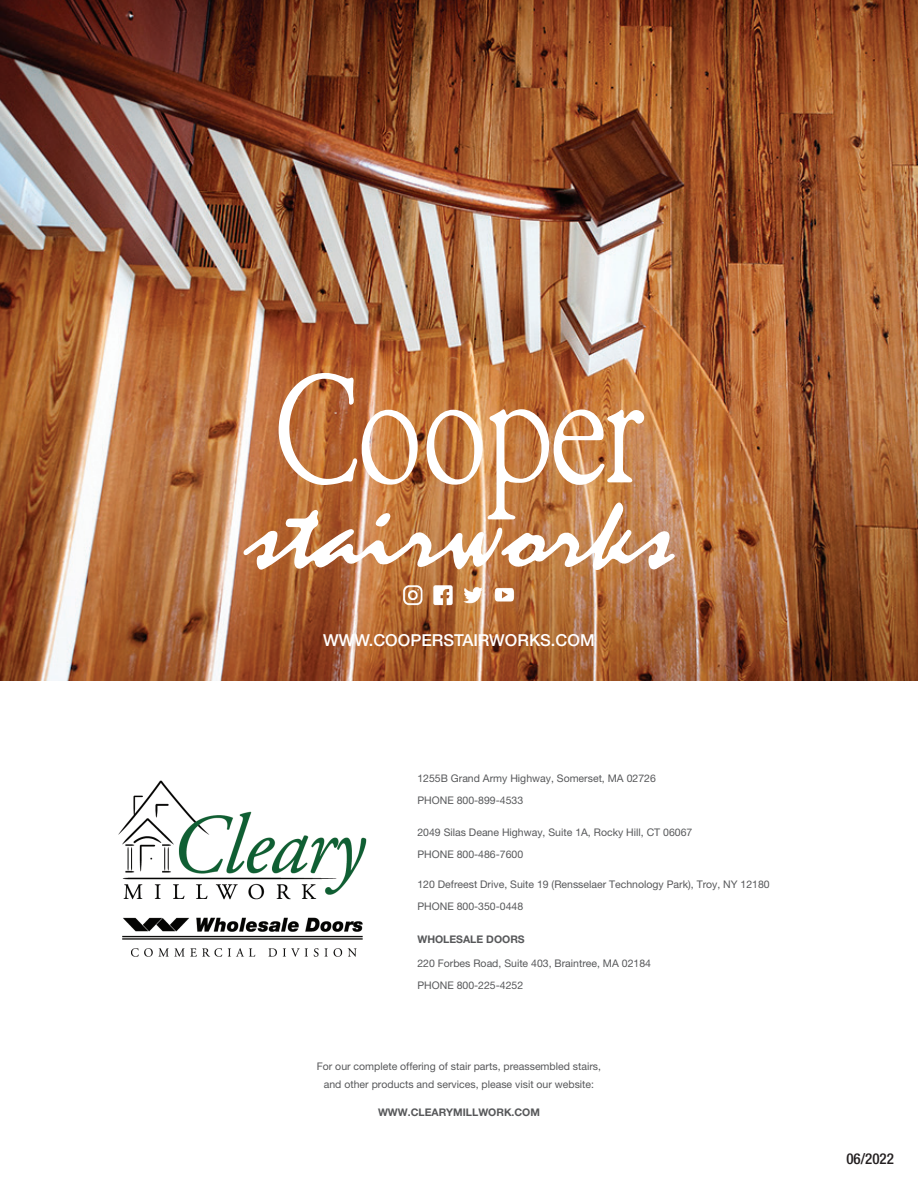
<style>
.page{position:relative;width:918px;height:1188px;background:#fff}
.page>*{position:absolute;margin:0;border:0;box-sizing:border-box;transform-origin:0 0}
.t1{font:500 16.5px "Helvetica Neue LT Pro";color:#fff}
.Body_PP{font:500 condensed 15px "Helvetica Neue LT Pro";color:#231f20}
.t2{font:10.5px/18.3px "Helvetica Neue LT Pro";color:#57585a;text-align:center}
.t3{font:700 10.5px "Helvetica Neue LT Pro";color:#57585a}
</style>
<div class="page">
<img style="left:0;top:0;width:918px;height:681px">
<svg style="left:242px;top:373px;width:434px;height:196px"></svg>
<img style="left:403px;top:586px;width:112px;height:22px">
<img style="left:118px;top:780px;width:249px;height:177px">
<p class="t1" style="left:323px;top:631px;width:273px">WWW.COOPERSTAIRWORKS.COM</p>
<p class="t2" style="left:417px;top:769px;width:240px">1255B Grand Army Highway, Somerset, MA 02726</p>
<p class="t2" style="left:417px;top:791px;width:107px">PHONE 800-899-4533</p>
<p class="t2" style="left:417px;top:823px;width:276px">2049 Silas Deane Highway, Suite 1A, Rocky Hill, CT 06067</p>
<p class="t2" style="left:417px;top:845px;width:107px">PHONE 800-486-7600</p>
<p class="t2" style="left:417px;top:875px;width:354px">120 Defreest Drive, Suite 19 (Rensselaer Technology Park), Troy, NY 12180</p>
<p class="t2" style="left:417px;top:897px;width:107px">PHONE 800-350-0448</p>
<p class="t3" style="left:417px;top:933px;width:109px">WHOLESALE DOORS</p>
<p class="t2" style="left:417px;top:954px;width:235px">220 Forbes Road, Suite 403, Braintree, MA 02184</p>
<p class="t2" style="left:417px;top:976px;width:107px">PHONE 800-225-4252</p>
<p class="t2" style="left:317px;top:1057px;width:286px">For our complete offering of stair parts, preassembled stairs, and other products and services, please visit our website:</p>
<p class="t3" style="left:378px;top:1106px;width:163px">WWW.CLEARYMILLWORK.COM</p>
<p class="Body_PP" style="left:846px;top:1149px;width:49px">06/2022</p>
</div>
